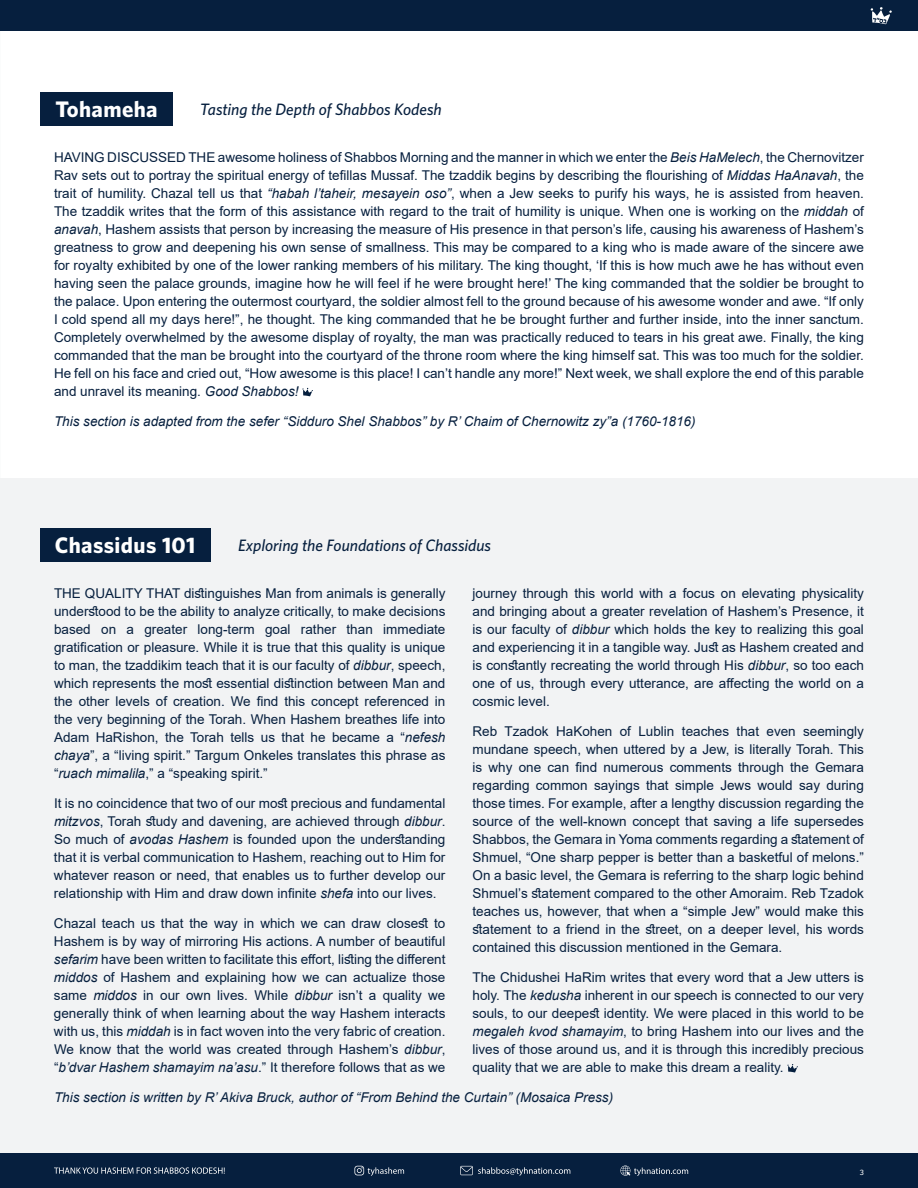
<style>
.page{position:relative;width:918px;height:1188px;background:#fff}
.page>*{position:absolute;margin:0;border:0;box-sizing:border-box;transform-origin:0 0}
.t1{font:700 22.5px "Whitney";letter-spacing:.02em;color:#fff}
.t2{font:italic 500 16.5px "Whitney";color:#061f3e}
.t3{font:13.5px/18px "Arial";color:#061f3e;text-align:justify}
.t4{font:italic 13.5px "Arial";color:#061f3e}
.t5{font:500 7.5px "Raleway";color:#fff}
.s1{font-style:italic}
</style>
<div class="page">
<div style="left:0;top:478px;width:918px;height:702px;background:#f2f3f4"></div>
<div style="left:40px;top:92px;width:133px;height:33px;background:#061f3e"></div>
<svg style="left:302px;top:388px;width:11px;height:8px"></svg>
<div style="left:40px;top:528px;width:171px;height:34px;background:#061f3e"></div>
<svg style="left:787px;top:1064px;width:11px;height:8px"></svg>
<div style="left:0;top:1154px;width:918px;height:34px;background:#061f3e"></div>
<svg style="left:460px;top:1166px;width:110px;height:10px"></svg>
<svg style="left:354px;top:1166px;width:50px;height:10px"></svg>
<svg style="left:620px;top:1166px;width:68px;height:10px"></svg>
<svg style="left:54px;top:1167px;width:171px;height:7px"></svg>
<div style="left:0;top:0;width:918px;height:31px;background:#061f3e"></div>
<svg style="left:871px;top:7px;width:21px;height:17px"></svg>
<p class="t1" style="left:55px;top:95px;width:104px">Tohameha</p>
<p class="t2" style="left:200px;top:99px;width:243px">Tasting the Depth of Shabbos Kodesh</p>
<p class="t3" style="left:54px;top:148px;width:812px">HAVING DISCUSSED THE awesome holiness of Shabbos Morning and the manner in which we enter the <span class="s1">Beis HaMelech</span>, the Chernovitzer Rav sets out to portray the spiritual energy of tefillas Mussaf. The tzaddik begins by describing the flourishing of <span class="s1">Middas HaAnavah</span>, the trait of humility. Chazal tell us that <span class="s1">“habah l’taheir, mesayein oso”</span>, when a Jew seeks to purify his ways, he is assisted from heaven.<br>The tzaddik writes that the form of this assistance with regard to the trait of humility is unique. When one is working on the <span class="s1">middah</span> of <span class="s1">anavah</span>, Hashem assists that person by increasing the measure of His presence in that person’s life, causing his awareness of Hashem’s greatness to grow and deepening his own sense of smallness. This may be compared to a king who is made aware of the sincere awe for royalty exhibited by one of the lower ranking members of his military. The king thought, ‘If this is how much awe he has without even having seen the palace grounds, imagine how he will feel if he were brought here!’ The king commanded that the soldier be brought to the palace. Upon entering the outermost courtyard, the soldier almost fell to the ground because of his awesome wonder and awe. “If only I cold spend all my days here!”, he thought. The king commanded that he be brought further and further inside, into the inner sanctum.<br>Completely overwhelmed by the awesome display of royalty, the man was practically reduced to tears in his great awe. Finally, the king commanded that the man be brought into the courtyard of the throne room where the king himself sat. This was too much for the soldier.<br>He fell on his face and cried out, “How awesome is this place! I can’t handle any more!” Next week, we shall explore the end of this parable and unravel its meaning. <span class="s1">Good Shabbos!</span></p>
<p class="t4" style="left:54px;top:413px;width:643px">This section is adapted from the sefer “Sidduro Shel Shabbos” by R’ Chaim of Chernowitz zy”a (1760-1816)</p>
<p class="t1" style="left:55px;top:531px;width:142px">Chassidus 101</p>
<p class="t2" style="left:238px;top:535px;width:255px">Exploring the Foundations of Chassidus</p>
<p class="t3" style="left:54px;top:585px;width:393px">THE QUALITY THAT distinguishes Man from animals is generally understood to be the ability to analyze critically, to make decisions based on a greater long-term goal rather than immediate gratification or pleasure. While it is true that this quality is unique to man, the tzaddikim teach that it is our faculty of <span class="s1">dibbur</span>, speech, which represents the most essential distinction between Man and the other levels of creation. We find this concept referenced in the very beginning of the Torah. When Hashem breathes life into Adam HaRishon, the Torah tells us that he became a “<span class="s1">nefesh chaya</span>”, a “living spirit.” Targum Onkeles translates this phrase as “<span class="s1">ruach mimalila</span>,” a “speaking spirit.”</p>
<p class="t3" style="left:54px;top:795px;width:393px">It is no coincidence that two of our most precious and fundamental <span class="s1">mitzvos</span>, Torah study and davening, are achieved through <span class="s1">dibbur</span>.<br>So much of <span class="s1">avodas Hashem</span> is founded upon the understanding that it is verbal communication to Hashem, reaching out to Him for whatever reason or need, that enables us to further develop our relationship with Him and draw down infinite <span class="s1">shefa</span> into our lives.</p>
<p class="t3" style="left:54px;top:915px;width:393px">Chazal teach us that the way in which we can draw closest to Hashem is by way of mirroring His actions. A number of beautiful <span class="s1">sefarim</span> have been written to facilitate this effort, listing the different <span class="s1">middos</span> of Hashem and explaining how we can actualize those same <span class="s1">middos</span> in our own lives. While <span class="s1">dibbur</span> isn’t a quality we generally think of when learning about the way Hashem interacts with us, this <span class="s1">middah</span> is in fact woven into the very fabric of creation.<br>We know that the world was created through Hashem’s <span class="s1">dibbur</span>, “<span class="s1">b’dvar Hashem shamayim na’asu</span>.” It therefore follows that as we</p>
<p class="t3" style="left:473px;top:585px;width:393px">journey through this world with a focus on elevating physicality and bringing about a greater revelation of Hashem’s Presence, it is our faculty of <span class="s1">dibbur</span> which holds the key to realizing this goal and experiencing it in a tangible way. Just as Hashem created and is constantly recreating the world through His <span class="s1">dibbur</span>, so too each one of us, through every utterance, are affecting the world on a cosmic level.</p>
<p class="t3" style="left:473px;top:722px;width:393px">Reb Tzadok HaKohen of Lublin teaches that even seemingly mundane speech, when uttered by a Jew, is literally Torah. This is why one can find numerous comments through the Gemara regarding common sayings that simple Jews would say during those times. For example, after a lengthy discussion regarding the source of the well-known concept that saving a life supersedes Shabbos, the Gemara in Yoma comments regarding a statement of Shmuel, “One sharp pepper is better than a basketful of melons.” On a basic level, the Gemara is referring to the sharp logic behind Shmuel’s statement compared to the other Amoraim. Reb Tzadok teaches us, however, that when a “simple Jew” would make this statement to a friend in the street, on a deeper level, his words contained this discussion mentioned in the Gemara.</p>
<p class="t3" style="left:473px;top:968px;width:393px">The Chidushei HaRim writes that every word that a Jew utters is holy. The <span class="s1">kedusha</span> inherent in our speech is connected to our very souls, to our deepest identity. We were placed in this world to be <span class="s1">megaleh kvod shamayim</span>, to bring Hashem into our lives and the lives of those around us, and it is through this incredibly precious quality that we are able to make this dream a reality.</p>
<p class="t4" style="left:54px;top:1089px;width:561px">This section is written by R’ Akiva Bruck, author of “From Behind the Curtain” (Mosaica Press)</p>
<p class="t5" style="left:860px;top:1167px;width:6px">3</p>
</div>
